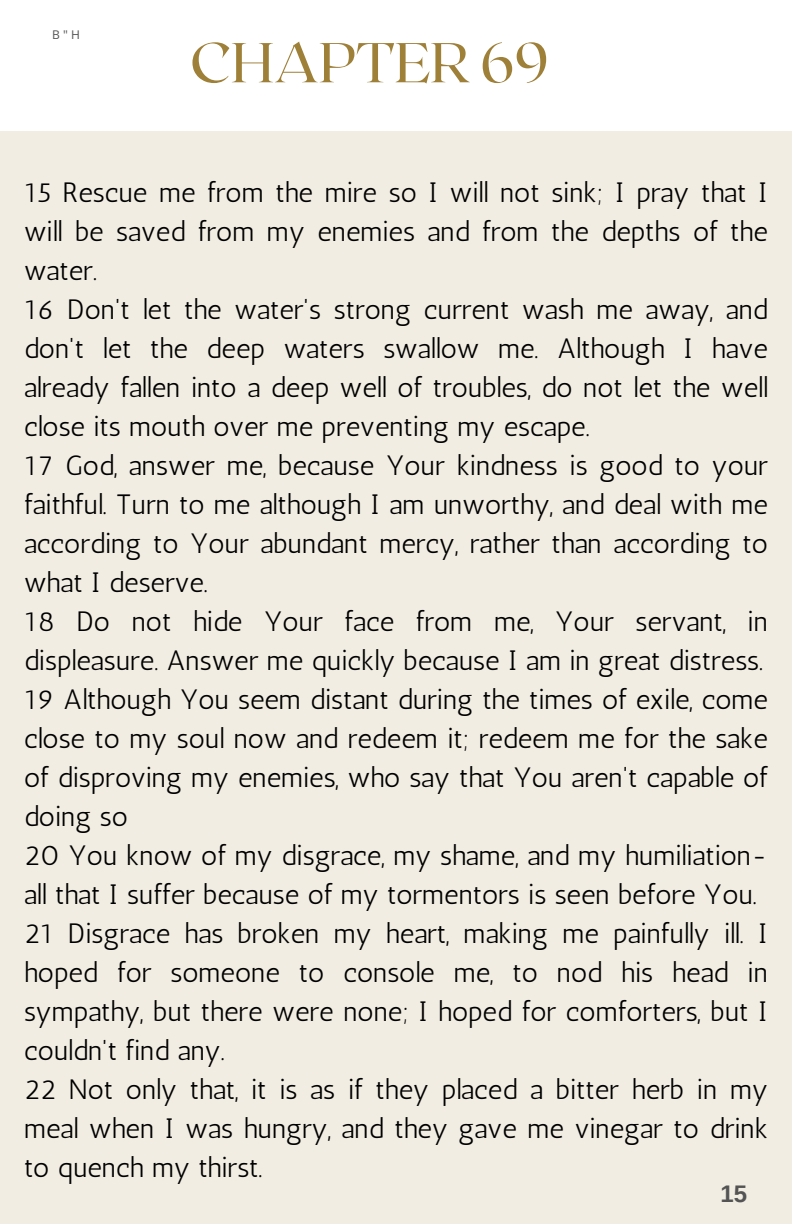
<style>
.page{position:relative;width:792px;height:1224px;background:#fff}
.page>*{position:absolute;margin:0;border:0;box-sizing:border-box;transform-origin:0 0}
.t1{font:56px "Roxborough CF";color:#9f8039}
.t2{font:28px/39px "Antic";color:#000;text-align:justify}
.t3{font:700 24px "Arimo";color:#545454}
.t4{font:12px "Open Sans";color:#545454}
</style>
<div class="page">
<div style="left:0;top:131px;width:792px;height:1093px;background:#f1ede3"></div>
<p class="t4" style="left:52px;top:26px;width:29px">B"H</p>
<p class="t1" style="left:190px;top:26px;width:360px">CHAPTER 69</p>
<p class="t2" style="left:24px;top:173px;width:745px">15 Rescue me from the mire so I will not sink; I pray that I will be saved from my enemies and from the depths of the water.</p>
<p class="t2" style="left:24px;top:290px;width:745px">16 Don't let the water's strong current wash me away, and don't let the deep waters swallow me. Although I have already fallen into a deep well of troubles, do not let the well close its mouth over me preventing my escape.</p>
<p class="t2" style="left:24px;top:446px;width:745px">17 God, answer me, because Your kindness is good to your faithful. Turn to me although I am unworthy, and deal with me according to Your abundant mercy, rather than according to what I deserve.</p>
<p class="t2" style="left:24px;top:602px;width:745px">18 Do not hide Your face from me, Your servant, in displeasure. Answer me quickly because I am in great distress.</p>
<p class="t2" style="left:24px;top:680px;width:745px">19 Although You seem distant during the times of exile, come close to my soul now and redeem it; redeem me for the sake of disproving my enemies, who say that You aren't capable of doing so</p>
<p class="t2" style="left:24px;top:836px;width:745px">20 You know of my disgrace, my shame, and my humiliation&shy;all that I suffer because of my tormentors is seen before You.</p>
<p class="t2" style="left:24px;top:914px;width:745px">21 Disgrace has broken my heart, making me painfully ill. I hoped for someone to console me, to nod his head in sympathy, but there were none; I hoped for comforters, but I couldn't find any.</p>
<p class="t2" style="left:24px;top:1070px;width:745px">22 Not only that, it is as if they placed a bitter herb in my meal when I was hungry, and they gave me vinegar to drink to quench my thirst.</p>
<p class="t3" style="left:721px;top:1181px;width:28px">15</p>
</div>
